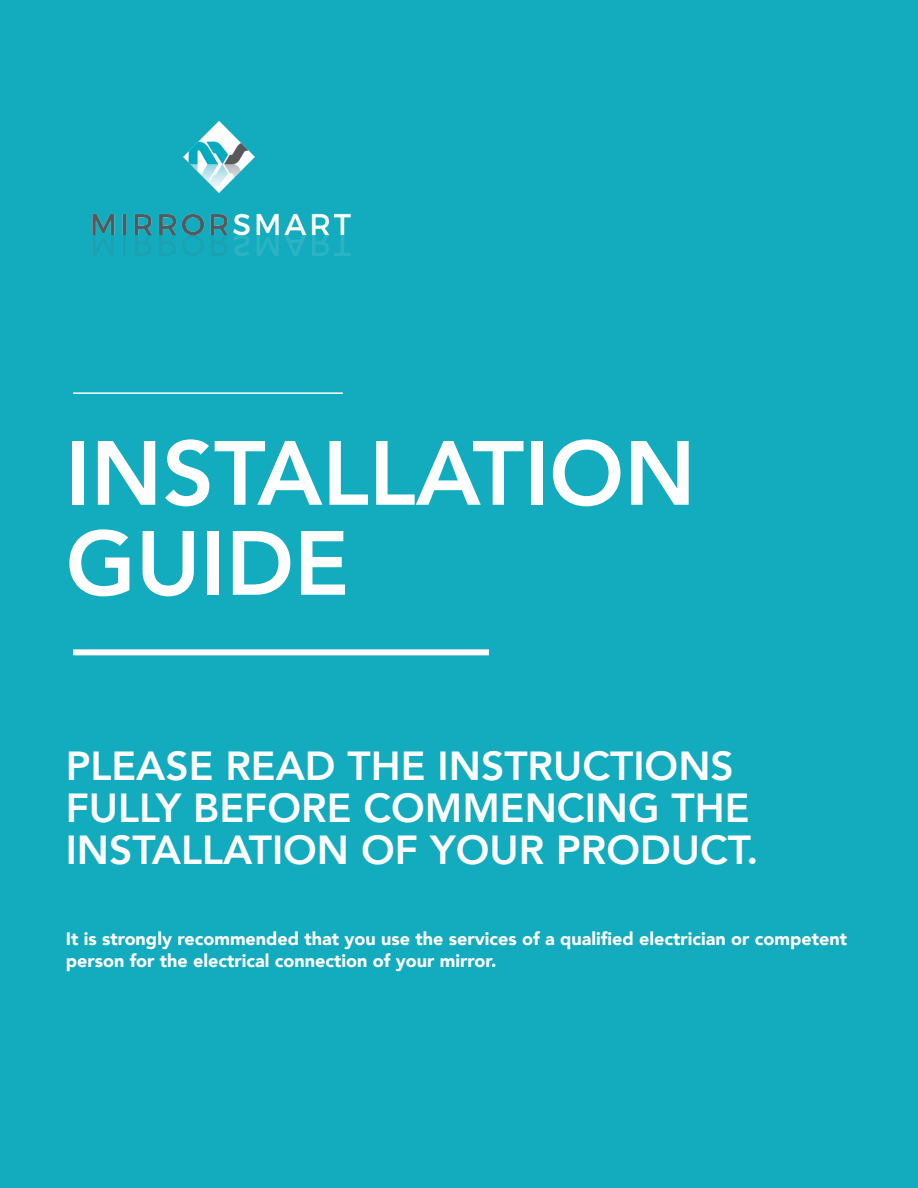
<style>
.page{position:relative;width:918px;height:1188px;background:#13abbe}
.page>*{position:absolute;margin:0;border:0;box-sizing:border-box;transform-origin:0 0}
.t1{font:800 90px/90px "Avenir";color:#fff}
.t2{font:800 40.5px/42px "Avenir";color:#fff}
.t3{font:900 18px/21.6px "Avenir";color:#fff}
</style>
<div class="page">
<hr style="left:73px;top:392px;width:270px;height:2px;background:#fff">
<div style="left:73px;top:649px;width:416px;height:6px;background:#fff"></div>
<img style="left:92px;top:121px;width:259px;height:135px">
<h1 class="t1" style="left:66px;top:431px;width:632px">INSTALLATION<br>GUIDE</h1>
<h2 class="t2" style="left:66px;top:746px;width:694px">PLEASE READ THE INSTRUCTIONS<br>FULLY BEFORE COMMENCING THE<br>INSTALLATION OF YOUR PRODUCT.</h2>
<p class="t3" style="left:66px;top:928px;width:783px">It is strongly recommended that you use the services of a qualified electrician or competent person for the electrical connection of your mirror.</p>
</div>
